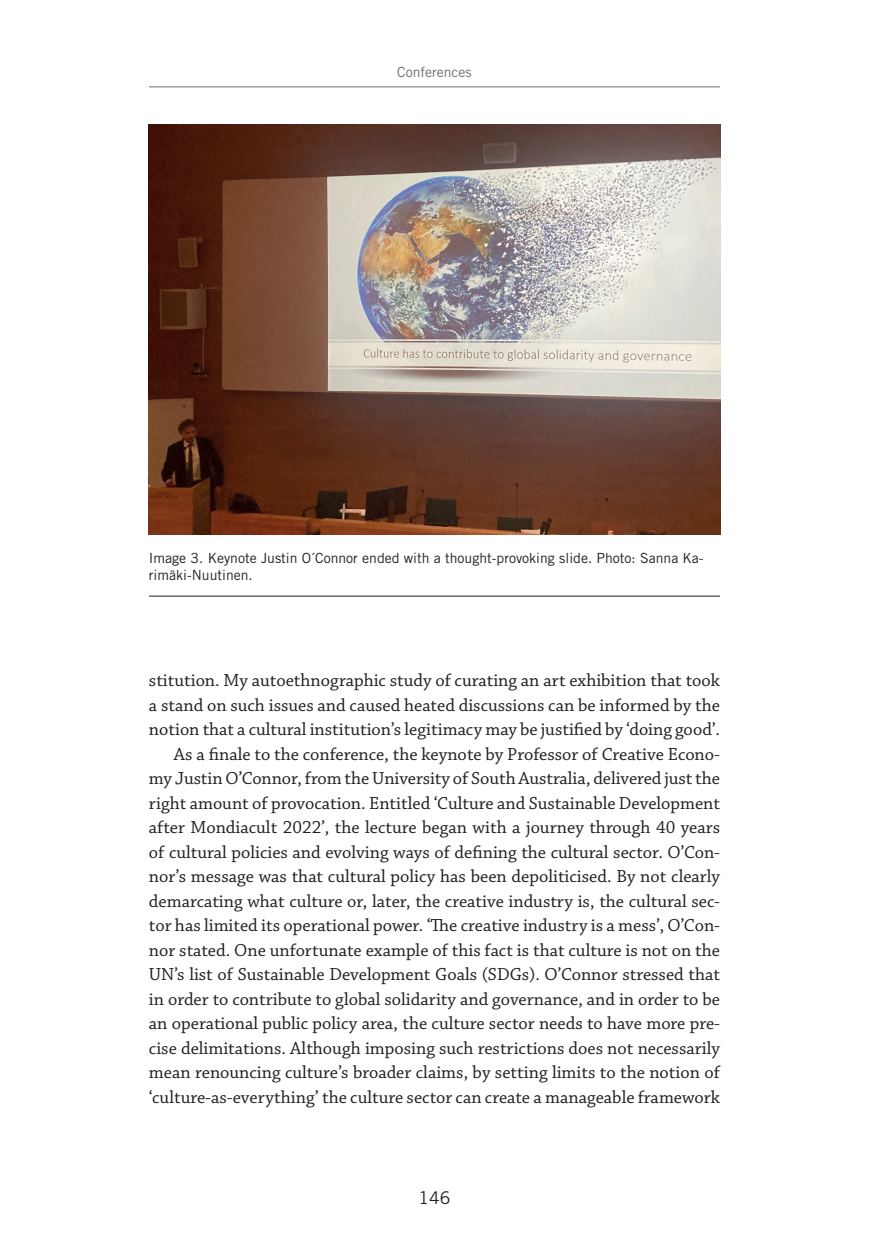
<style>
.page{position:relative;width:869px;height:1241px;background:#fff}
.page>*{position:absolute;margin:0;border:0;box-sizing:border-box;transform-origin:0 0}
.t1{font:18.38px/24.5px "Chaparral Pro";color:#231f20;text-align:right}
.t2{font:17.5px "Trade Gothic LT Std";color:#231f20}
.t3{font:14px/16.8px "Trade Gothic LT Std";color:#231f20}
.t4{font:14px "Trade Gothic LT Std";color:#6c6d70}
</style>
<div class="page">
<hr style="left:149px;top:86px;width:570px;height:1px;background:#6c6d70">
<hr style="left:149px;top:595px;width:570px;height:1px;background:#231f20">
<img style="left:149px;top:124px;width:570px;height:411px">
<p class="t4" style="left:397px;top:64px;width:76px">Conferences</p>
<p class="t3" style="left:149px;top:549px;width:556px">Image 3. Keynote Justin O´Connor ended with a thought-provoking slide. Photo: Sanna Ka&shy;rimäki-Nuutinen.</p>
<p class="t1" style="left:149px;top:668px;width:572px">stitution. My autoethnographic study of curating an art exhibition that took a stand on such issues and caused heated discussions can be informed by the notion that a cultural institution’s legitimacy may be justified by ‘doing good’.<br>As a finale to the conference, the keynote by Professor of Creative Econo&shy;my Justin O’Connor, from the University of South Australia, delivered just the right amount of provocation. Entitled ‘Culture and Sustainable Development after Mondiacult 2022’, the lecture began with a journey through 40 years of cultural policies and evolving ways of defining the cultural sector. O’Con&shy;nor’s message was that cultural policy has been depoliticised. By not clearly demarcating what culture or, later, the creative industry is, the cultural sec&shy;tor has limited its operational power. ‘The creative industry is a mess’, O’Con&shy;nor stated. One unfortunate example of this fact is that culture is not on the UN’s list of Sustainable Development Goals (SDGs). O’Connor stressed that in order to contribute to global solidarity and governance, and in order to be an operational public policy area, the culture sector needs to have more pre&shy;cise delimitations. Although imposing such restrictions does not necessarily mean renouncing culture’s broader claims, by setting limits to the notion of ‘culture-as-everything’ the culture sector can create a manageable framework</p>
<p class="t2" style="left:418px;top:1186px;width:34px">146</p>
</div>
